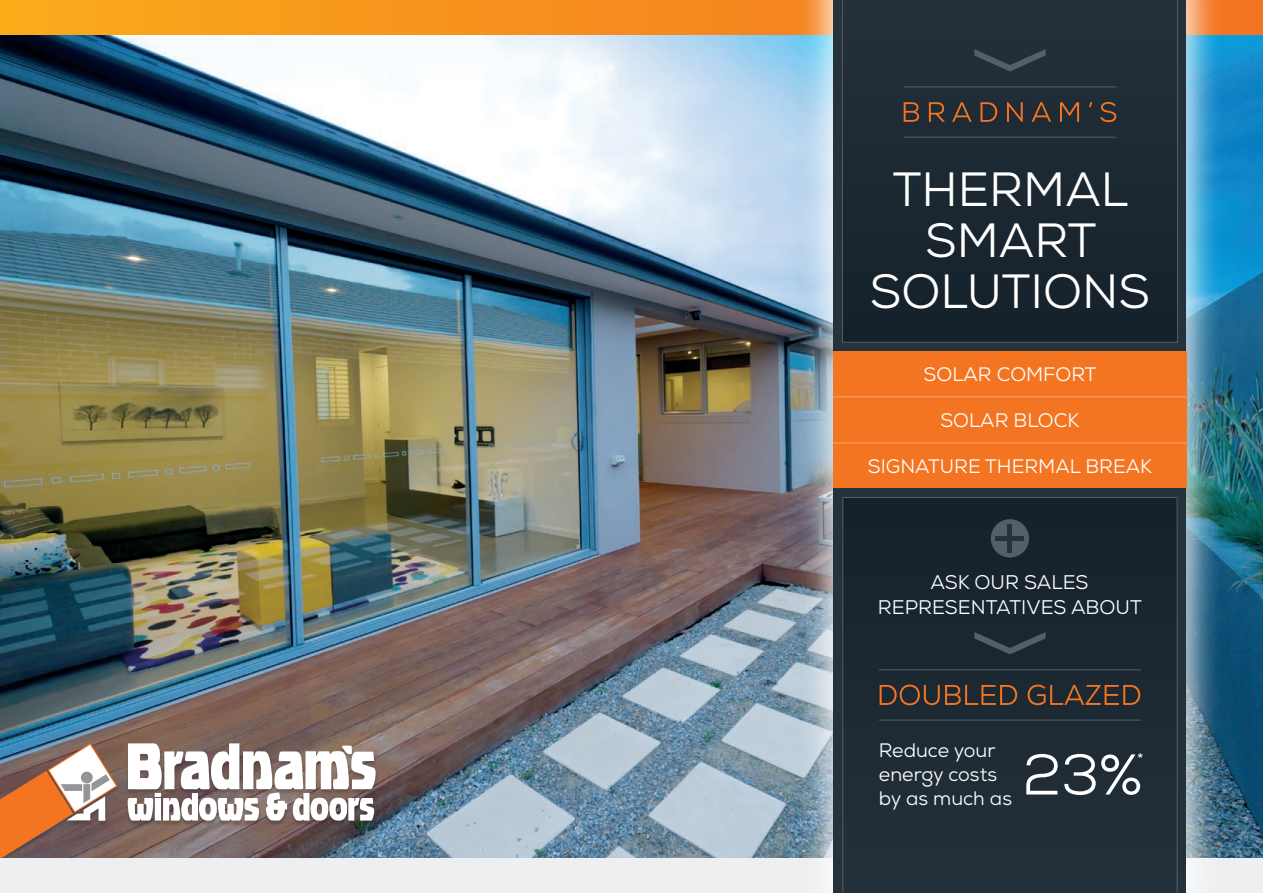
<style>
.page{position:relative;width:1263px;height:893px;background:#fff}
.page>*{position:absolute;margin:0;border:0;box-sizing:border-box;transform-origin:0 0}
.t1{font:57.3px "Nexa";color:#fff}
.t2{font:48px/51px "Nexa";color:#fff;text-align:center}
.t3{font:19.65px/25.5px "Nexa";color:#fff;text-align:center}
.t4{font:19.5px/24px "Nexa";color:#fff}
</style>
<div class="page">
<img style="left:0;top:34px;width:1263px;height:825px">
<div style="left:0;top:743px;width:379px;height:138px;background:#231f20;opacity:.3"></div>
<svg style="left:128px;top:743px;width:248px;height:78px"></svg>
<svg style="left:0;top:743px;width:117px;height:116px;background:#ad816b"></svg>
<div style="left:0;top:859px;width:1263px;height:34px;background:#edeff1"></div>
<svg style="left:0;top:0;width:1263px;height:34px;background:#f7951d"></svg>
<div style="left:796px;top:0;width:427px;height:893px;background:#fff;opacity:.75"></div>
<div style="left:833px;top:0;width:353px;height:351px;background:#25323c"></div>
<svg style="left:842px;top:0;width:336px;height:343px"></svg>
<svg style="left:974px;top:49px;width:71px;height:22px"></svg>
<svg style="left:904px;top:102px;width:212px;height:20px"></svg>
<hr style="left:904px;top:87px;width:212px;height:1px;background:#555f69">
<hr style="left:904px;top:137px;width:212px;height:1px;background:#555f69">
<div style="left:833px;top:351px;width:353px;height:138px;background:#f47521"></div>
<hr style="left:833px;top:396px;width:353px;height:1px;background:#f9a76f">
<hr style="left:833px;top:443px;width:353px;height:1px;background:#f9a76f">
<div style="left:833px;top:489px;width:353px;height:404px;background:#25323c"></div>
<svg style="left:842px;top:497px;width:335px;height:396px"></svg>
<div style="left:991px;top:519px;width:38px;height:38px;background:#555f69;border-radius:50%"></div>
<hr style="left:1008px;top:524px;width:4px;height:29px;background:#25323c">
<hr style="left:996px;top:536px;width:28px;height:4px;background:#25323c">
<svg style="left:974px;top:632px;width:71px;height:22px"></svg>
<hr style="left:879px;top:669px;width:262px;height:1px;background:#555f69">
<hr style="left:879px;top:720px;width:262px;height:1px;background:#555f69">
<svg style="left:880px;top:685px;width:260px;height:20px"></svg>
<h2 class="t2" style="left:870px;top:164px;width:282px">THERMAL<br>SMART<br>SOLUTIONS</h2>
<p class="t4" style="left:924px;top:362px;width:174px">SOLAR COMFORT</p>
<p class="t4" style="left:940px;top:408px;width:141px">SOLAR BLOCK</p>
<p class="t4" style="left:868px;top:454px;width:286px">SIGNATURE THERMAL BREAK</p>
<p class="t3" style="left:878px;top:569px;width:265px">ASK OUR SALES<br>REPRESENTATIVES ABOUT</p>
<p class="t4" style="left:879px;top:739px;width:135px">Reduce your energy costs by as much as</p>
<h1 class="t1" style="left:1023px;top:738px;width:121px">23%</h1>
<p class="t4" style="left:1137px;top:748px;width:9px">*</p>
</div>
